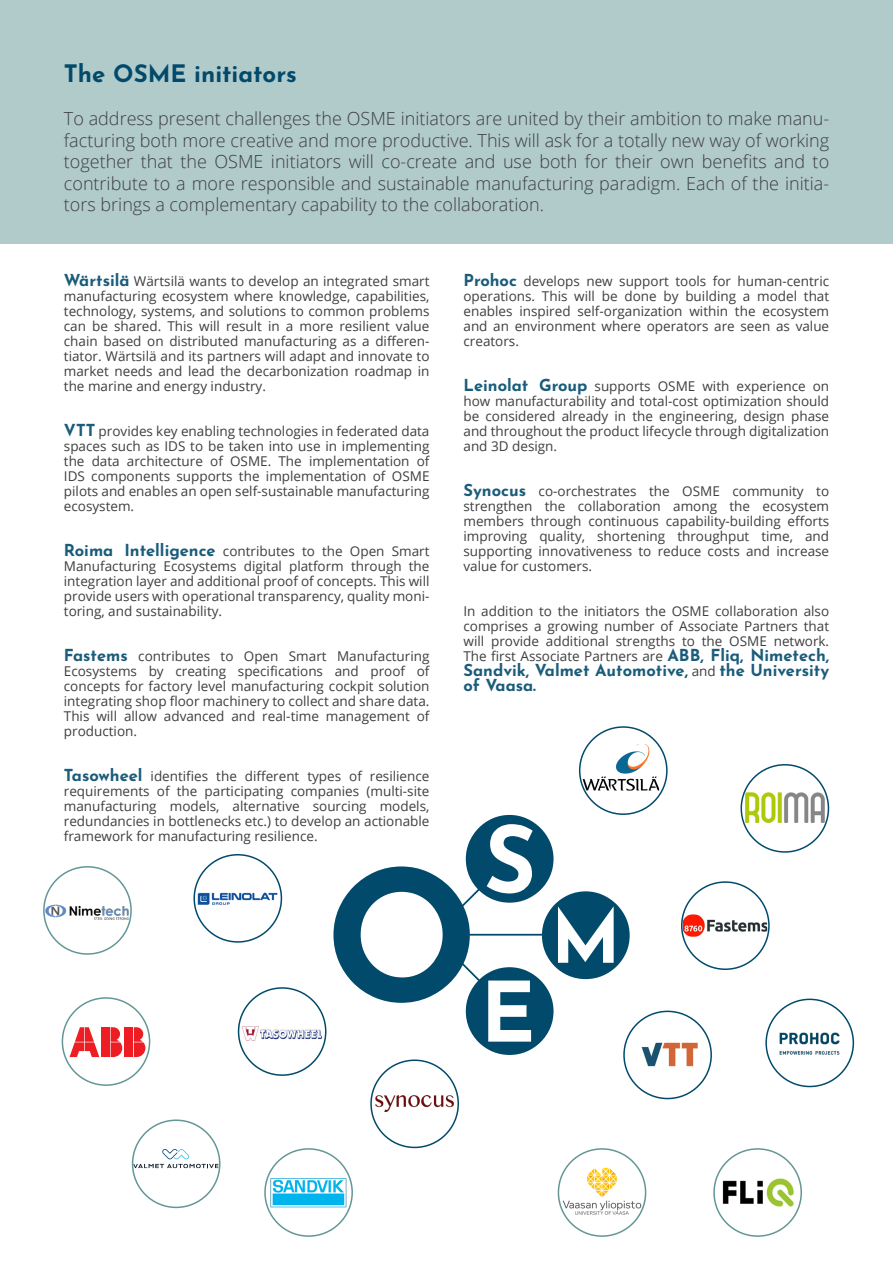
<style>
.page{position:relative;width:893px;height:1263px;background:#fff}
.page>*{position:absolute;margin:0;border:0;box-sizing:border-box;transform-origin:0 0}
.title_new_2{font:700 24px "Josefin Sans";color:#014a6b}
.ingressi_white{font:300 18px/21.6px "Open Sans";color:#3e3e3f;text-align:justify}
.t1{font:700 16.5px/15px "Josefin Sans";color:#1a5c7a}
.t2{font:13.5px/15px "Open Sans";color:#3e3e3f;text-align:justify}
.s1{font-family:"Josefin Sans";font-weight:700;font-size:16.5px;color:#1a5c7a}
.s2{font-family:"Open Sans";font-weight:400;font-size:13.5px;color:#3e3e3f}
</style>
<div class="page">
<div style="left:0;top:0;width:893px;height:244px;background:#b1caca"></div>
<img style="left:624px;top:1022px;width:87px;height:66px">
<div style="left:623px;top:1010px;width:89px;height:89px;border:2px solid #014a6b;border-radius:50%"></div>
<img style="left:583px;top:744px;width:76px;height:47px">
<div style="left:579px;top:726px;width:89px;height:89px;border:2px solid #014a6b;border-radius:50%"></div>
<svg style="left:70px;top:1027px;width:29px;height:30px"></svg>
<div style="left:101px;top:1027px;width:9px;height:15px;background:#ee1d23"></div>
<svg style="left:111px;top:1027px;width:11px;height:30px"></svg>
<div style="left:101px;top:1042px;width:9px;height:15px;background:#ee1d23"></div>
<div style="left:125px;top:1027px;width:8px;height:15px;background:#ee1d23"></div>
<svg style="left:134px;top:1027px;width:11px;height:30px"></svg>
<div style="left:125px;top:1042px;width:8px;height:15px;background:#ee1d23"></div>
<div style="left:62px;top:997px;width:88px;height:89px;border:2px solid #639696;border-radius:50%"></div>
<img style="left:684px;top:914px;width:83px;height:23px">
<div style="left:681px;top:881px;width:89px;height:89px;border:2px solid #014a6b;border-radius:50%"></div>
<img style="left:270px;top:1178px;width:77px;height:29px">
<div style="left:264px;top:1148px;width:89px;height:89px;border:2px solid #639696;border-radius:50%"></div>
<img style="left:746px;top:793px;width:78px;height:29px">
<div style="left:740px;top:764px;width:89px;height:89px;border:2px solid #014a6b;border-radius:50%"></div>
<img style="left:196px;top:873px;width:85px;height:50px">
<div style="left:193px;top:854px;width:89px;height:89px;border:2px solid #014a6b;border-radius:50%"></div>
<img style="left:242px;top:1026px;width:81px;height:15px">
<div style="left:238px;top:987px;width:88px;height:89px;border:2px solid #014a6b;border-radius:50%"></div>
<img style="left:376px;top:1096px;width:78px;height:16px">
<div style="left:370px;top:1059px;width:89px;height:89px;border:2px solid #014a6b;border-radius:50%"></div>
<svg style="left:133px;top:1149px;width:86px;height:19px"></svg>
<div style="left:132px;top:1119px;width:88px;height:89px;border:2px solid #639696;border-radius:50%"></div>
<img style="left:766px;top:1019px;width:87px;height:48px">
<div style="left:765px;top:998px;width:89px;height:89px;border:2px solid #014a6b;border-radius:50%"></div>
<img style="left:44px;top:882px;width:87px;height:60px">
<div style="left:43px;top:866px;width:89px;height:89px;border:2px solid #639696;border-radius:50%"></div>
<svg style="left:558px;top:1149px;width:88px;height:87px"></svg>
<img style="left:558px;top:1155px;width:88px;height:75px">
<div style="left:558px;top:1148px;width:88px;height:89px;border:2px solid #639696;border-radius:50%"></div>
<svg style="left:333px;top:815px;width:297px;height:240px"></svg>
<img style="left:722px;top:1178px;width:72px;height:29px">
<div style="left:713px;top:1148px;width:89px;height:89px;border:2px solid #639696;border-radius:50%"></div>
<p class="title_new_2" style="left:64px;top:55px;width:234px">The OSME initiators</p>
<p class="ingressi_white" style="left:64px;top:107px;width:767px">To address present challenges the OSME initiators are united by their ambition to make manu&shy;facturing both more creative and more productive. This will ask for a totally new way of working together that the OSME initiators will co-create and use both for their own benefits and to contribute to a more responsible and sustainable manufacturing paradigm. Each of the initia&shy;tors brings a complementary capability to the collaboration.</p>
<p class="t2" style="left:64px;top:273px;width:367px"><span class="s1">Wärtsilä</span> Wärtsilä wants to develop an integrated smart manufacturing ecosystem where knowledge, capabilities, technology, systems, and solutions to common problems can be shared. This will result in a more resilient value chain based on distributed manufacturing as a differen&shy;tiator. Wärtsilä and its partners will adapt and innovate to market needs and lead the decarbonization roadmap in the marine and energy industry.</p>
<p class="t2" style="left:64px;top:423px;width:367px"><span class="s1">VTT</span> provides key enabling technologies in federated data spaces such as IDS to be taken into use in implementing the data architecture of OSME. The implementation of IDS components supports the implementation of OSME pilots and enables an open self-sustainable manufacturing ecosystem.</p>
<p class="t2" style="left:64px;top:543px;width:367px"><span class="s1">Roima Intelligence</span> contributes to the Open Smart Manufacturing Ecosystems digital platform through the integration layer and additional proof of concepts. This will provide users with operational transparency, quality moni&shy;toring, and sustainability.</p>
<p class="t2" style="left:64px;top:648px;width:367px"><span class="s1">Fastems</span> contributes to Open Smart Manufacturing Ecosystems by creating specifications and proof of concepts for factory level manufacturing cockpit solution integrating shop floor machinery to collect and share data.<br>This will allow advanced and real-time management of production.</p>
<p class="t2" style="left:64px;top:768px;width:367px"><span class="s1">Tasowheel</span> identifies the different types of resilience requirements of the participating companies (multi-site manufacturing models, alternative sourcing models, redundancies in bottlenecks etc.) to develop an actionable framework for manufacturing resilience.</p>
<p class="t2" style="left:463px;top:273px;width:367px"><span class="s1">Prohoc</span> develops new support tools for human-centric operations. This will be done by building a model that enables inspired self-organization within the ecosystem and an environment where operators are seen as value creators.</p>
<p class="t2" style="left:463px;top:378px;width:367px"><span class="s1">Leinolat Group</span> supports OSME with experience on how manufacturability and total-cost optimization should be considered already in the engineering, design phase and throughout the product lifecycle through digitalization and 3D design.</p>
<p class="t2" style="left:463px;top:483px;width:367px"><span class="s1">Synocus</span> co-orchestrates the OSME community to strengthen the collaboration among the ecosystem members through continuous capability-building efforts improving quality, shortening throughput time, and supporting innovativeness to reduce costs and increase value for customers.</p>
<p class="t2" style="left:463px;top:603px;width:367px">In addition to the initiators the OSME collaboration also comprises a growing number of Associate Partners that will provide additional strengths to the OSME network.<br>The first Associate Partners are <span class="s1">ABB, Fliq, Nimetech,</span></p>
<p class="t1" style="left:463px;top:661px;width:367px">Sandvik, Valmet Automotive, <span class="s2">and</span> the University of Vaasa.</p>
</div>
